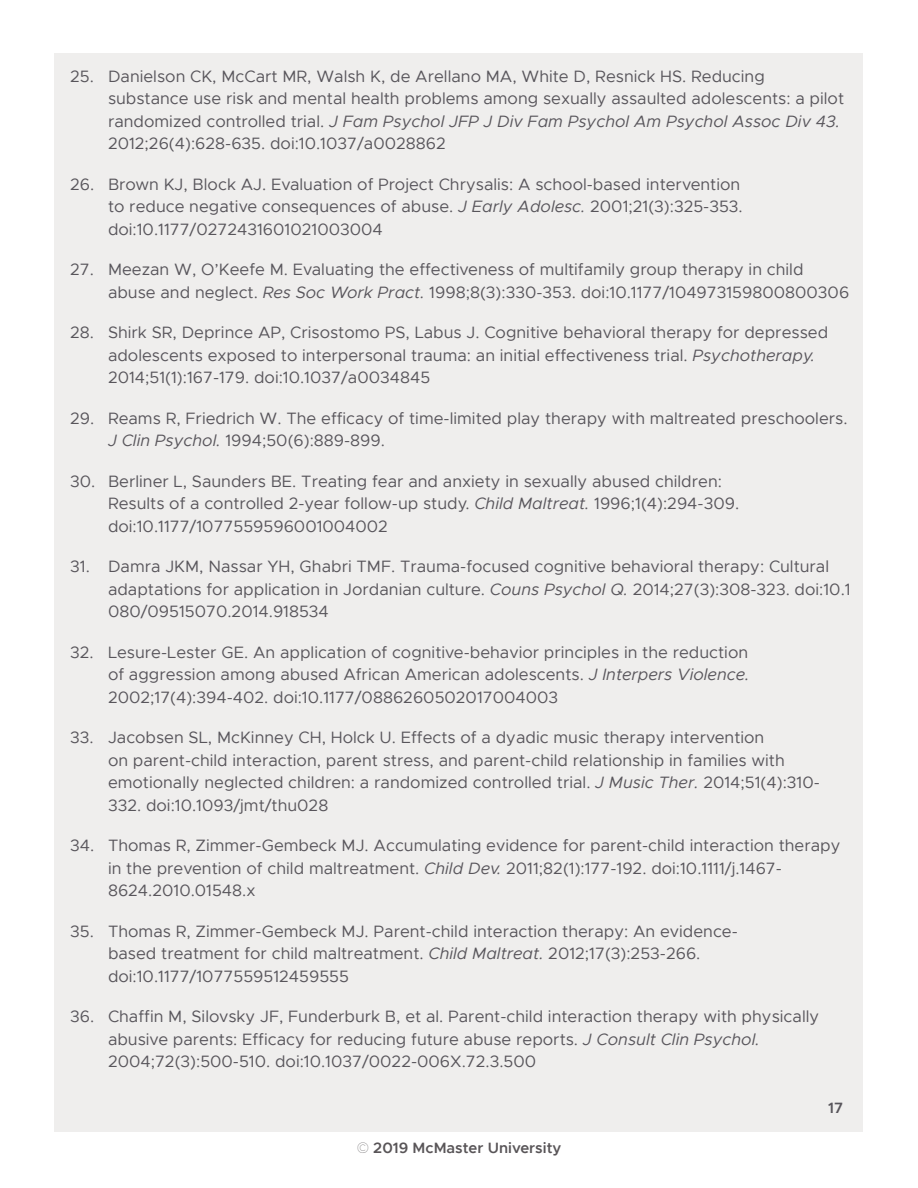
<style>
.page{position:relative;width:918px;height:1188px;background:#fff}
.page>*{position:absolute;margin:0;border:0;box-sizing:border-box;transform-origin:0 0}
.t1{font:16.5px/22.5px "Metropolis";color:#58555b}
.t2{font:600 15px "Metropolis";color:#595558}
.t3{font:600 15px "Metropolis";color:#58555b}
.s1{font-style:italic}
.s2{font-family:"Montserrat";font-weight:100}
</style>
<div class="page">
<div style="left:55px;top:53px;width:808px;height:1079px;background:#efeeed"></div>
<p class="t1" style="left:108px;top:65px;width:738px;text-indent:-38px">25. Danielson CK, McCart MR, Walsh K, de Arellano MA, White D, Resnick HS. Reducing substance use risk and mental health problems among sexually assaulted adolescents: a pilot randomized controlled trial. <span class="s1">J Fam Psychol JFP J Div Fam Psychol Am Psychol Assoc Div 43.<br></span>2012;26(4):628-635. doi:10.1037/a0028862</p>
<p class="t1" style="left:108px;top:173px;width:636px;text-indent:-38px">26. Brown KJ, Block AJ. Evaluation of Project Chrysalis: A school-based intervention to reduce negative consequences of abuse. <span class="s1">J Early Adolesc.</span> 2001;21(3):325-353. doi:10.1177/0272431601021003004</p>
<p class="t1" style="left:108px;top:258px;width:743px;text-indent:-38px">27. Meezan W, O’Keefe M. Evaluating the effectiveness of multifamily group therapy in child abuse and neglect. <span class="s1">Res Soc Work Pract.</span> 1998;8(3):330-353. doi:10.1177/104973159800800306</p>
<p class="t1" style="left:108px;top:321px;width:722px;text-indent:-38px">28. Shirk SR, Deprince AP, Crisostomo PS, Labus J. Cognitive behavioral therapy for depressed adolescents exposed to interpersonal trauma: an initial effectiveness trial. <span class="s1">Psychotherapy.<br></span>2014;51(1):167-179. doi:10.1037/a0034845</p>
<p class="t1" style="left:108px;top:407px;width:741px;text-indent:-38px">29. Reams R, Friedrich W. The efficacy of time-limited play therapy with maltreated preschoolers.<br><span class="s1">J Clin Psychol.</span> 1994;50(6):889-899.</p>
<p class="t1" style="left:108px;top:470px;width:633px;text-indent:-38px">30. Berliner L, Saunders BE. Treating fear and anxiety in sexually abused children:<br>Results of a controlled 2-year follow-up study. <span class="s1">Child Maltreat.</span> 1996;1(4):294-309. doi:10.1177/1077559596001004002</p>
<p class="t1" style="left:108px;top:555px;width:744px;text-indent:-38px">31. Damra JKM, Nassar YH, Ghabri TMF. Trauma-focused cognitive behavioral therapy: Cultural adaptations for application in Jordanian culture. <span class="s1">Couns Psychol Q.</span> 2014;27(3):308-323. doi:10.1<br>080/09515070.2014.918534</p>
<p class="t1" style="left:108px;top:641px;width:643px;text-align:justify;text-indent:-38px">32. Lesure-Lester GE. An application of cognitive-behavior principles in the reduction of aggression among abused African American adolescents. <span class="s1">J Interpers Violence.<br></span>2002;17(4):394-402. doi:10.1177/0886260502017004003</p>
<p class="t1" style="left:108px;top:726px;width:713px;text-indent:-38px">33. Jacobsen SL, McKinney CH, Holck U. Effects of a dyadic music therapy intervention<br>on parent-child interaction, parent stress, and parent-child relationship in families with emotionally neglected children: a randomized controlled trial. <span class="s1">J Music Ther.</span> 2014;51(4):310- 332. doi:10.1093/jmt/thu028</p>
<p class="t1" style="left:108px;top:834px;width:734px;text-indent:-38px">34. Thomas R, Zimmer-Gembeck MJ. Accumulating evidence for parent-child interaction therapy in the prevention of child maltreatment. <span class="s1">Child Dev.</span> 2011;82(1):177-192. doi:10.1111/j.1467-<br>8624.2010.01548.x</p>
<p class="t1" style="left:108px;top:920px;width:631px;text-indent:-38px">35. Thomas R, Zimmer-Gembeck MJ. Parent-child interaction therapy: An evidence&shy;based treatment for child maltreatment. <span class="s1">Child Maltreat.</span> 2012;17(3):253-266. doi:10.1177/1077559512459555</p>
<p class="t1" style="left:108px;top:1005px;width:713px;text-indent:-38px">36. Chaffin M, Silovsky JF, Funderburk B, et al. Parent-child interaction therapy with physically abusive parents: Efficacy for reducing future abuse reports. <span class="s1">J Consult Clin Psychol.<br></span>2004;72(3):500-510. doi:10.1037/0022-006X.72.3.500</p>
<p class="t2" style="left:357px;top:1139px;width:206px"><span class="s2">©</span> 2019 McMaster University</p>
<p class="t3" style="left:828px;top:1098px;width:16px">17</p>
</div>
